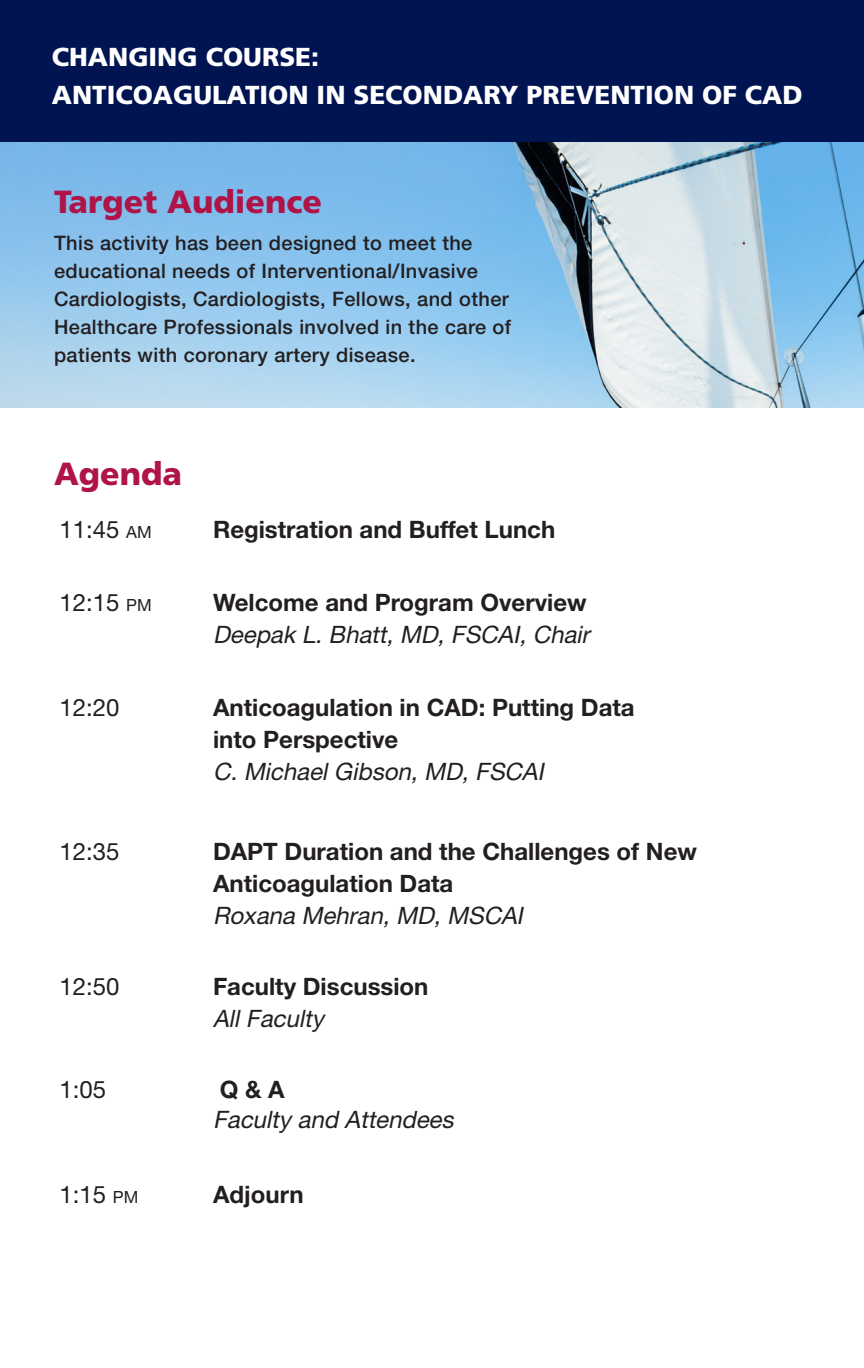
<style>
.page{position:relative;width:864px;height:1368px;background:#fff}
.page>*{position:absolute;margin:0;border:0;box-sizing:border-box;transform-origin:0 0}
.t1{font:900 32px "Frutiger LT Std";color:#af1347}
.t2{font:900 26px/38px "Frutiger LT Std";color:#fff}
.FAC_second_line{font:700 24px/32px "Helvetica Neue LT Std";color:#231f20}
.Agenda_sec_line{font:italic 24px "Helvetica Neue LT Std";color:#231f20}
.t3{font:24px "Helvetica Neue LT Std";color:#231f20}
.t4{font:500 20px/28px "Helvetica Neue LT Std";letter-spacing:.02em;color:#231f20}
.s1{font-size:16.8px}
</style>
<div class="page">
<img style="left:0;top:141px;width:864px;height:267px">
<div style="left:0;top:0;width:864px;height:141px;background:#001452"></div>
<p class="t2" style="left:52px;top:38px;width:752px">CHANGING COURSE:<br>ANTICOAGULATION IN SECONDARY PREVENTION OF CAD</p>
<p class="t1" style="left:54px;top:182px;width:270px">Target Audience</p>
<p class="t4" style="left:54px;top:229px;width:459px">This activity has been designed to meet the educational needs of Interventional/Invasive Cardiologists, Cardiologists, Fellows, and other Healthcare Professionals involved in the care of patients with coronary artery disease.</p>
<p class="t1" style="left:54px;top:454px;width:130px">Agenda</p>
<p class="t3" style="left:60px;top:515px;width:94px">11:45 <span class="s1">AM</span></p>
<p class="FAC_second_line" style="left:213px;top:513px;width:344px">Registration and Buffet Lunch</p>
<p class="t3" style="left:60px;top:588px;width:94px">12:15 <span class="s1">PM</span></p>
<p class="FAC_second_line" style="left:213px;top:586px;width:375px">Welcome and Program Overview</p>
<p class="Agenda_sec_line" style="left:213px;top:620px;width:383px">Deepak L.Bhatt,MD,FSCAI,Chair</p>
<p class="t3" style="left:60px;top:693px;width:62px">12:20</p>
<p class="FAC_second_line" style="left:213px;top:691px;width:423px">Anticoagulation in CAD: Putting Data into Perspective</p>
<p class="Agenda_sec_line" style="left:213px;top:757px;width:338px">C.MichaelGibson,MD,FSCAI</p>
<p class="t3" style="left:60px;top:838px;width:62px">12:35</p>
<p class="FAC_second_line" style="left:213px;top:835px;width:485px">DAPT Duration and the Challenges of New<br>Anticoagulation Data</p>
<p class="Agenda_sec_line" style="left:213px;top:902px;width:317px">Roxana Mehran,MD,MSCAI</p>
<p class="t3" style="left:60px;top:972px;width:62px">12:50</p>
<p class="FAC_second_line" style="left:213px;top:970px;width:217px">Faculty Discussion</p>
<p class="Agenda_sec_line" style="left:213px;top:1004px;width:112px">AllFaculty</p>
<p class="t3" style="left:60px;top:1075px;width:48px">1:05</p>
<p class="FAC_second_line" style="left:220px;top:1073px;width:66px">Q &amp; A</p>
<p class="Agenda_sec_line" style="left:213px;top:1105px;width:247px">Faculty and Attendees</p>
<p class="t3" style="left:60px;top:1181px;width:80px">1:15 <span class="s1">PM</span></p>
<p class="FAC_second_line" style="left:213px;top:1178px;width:92px">Adjourn</p>
</div>
